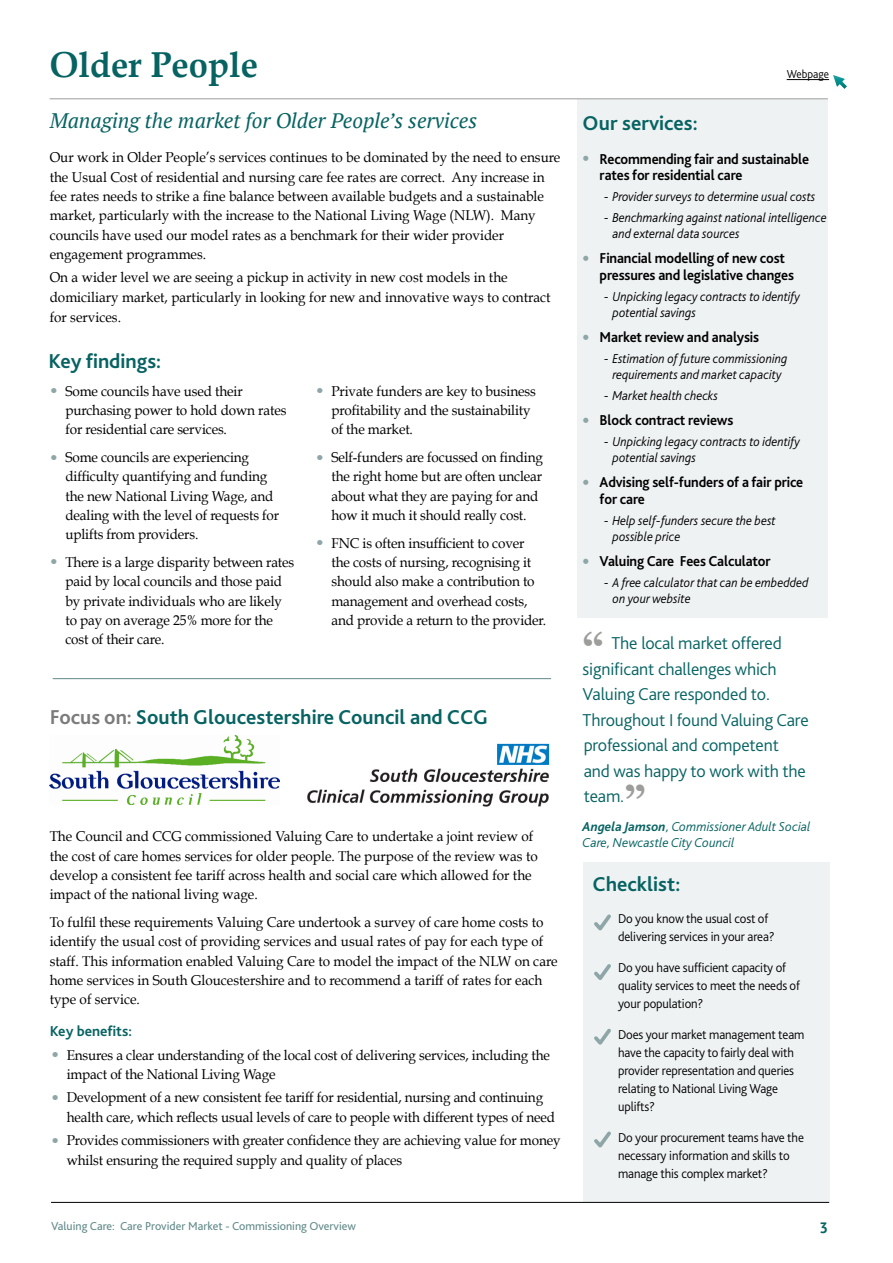
<style>
.page{position:relative;width:893px;height:1263px;background:#fff}
.page>*{position:absolute;margin:0;border:0;box-sizing:border-box;transform-origin:0 0}
.t1{font:700 42px "Georgia";color:#9d9d9c}
.t2{font:700 36px "Book Antiqua";color:#076362;scale:.96 1}
.t3{font:700 21px "Bliss 2";color:#076362}
.t4{font:italic 21px "PT Serif";color:#076362}
.t5{font:300 18px/25.5px "Bliss 2";letter-spacing:-.01em;color:#076362}
.t6{font:700 15px/16.5px "Bliss 2";letter-spacing:-.01em;color:#000;scale:.95 1}
.t7{font:700 15px "Bliss 2";color:#076362}
.t8{font:700 15px "PT Sans";color:#076362}
.t9{font:14.25px/19.4px "Book Antiqua";letter-spacing:-.01em;color:#000;scale:.95 1}
.t10{font:italic 300 13.5px/16.5px "Bliss";color:#000;scale:.95 1}
.t11{font:300 13.5px/18px "Bliss 2";letter-spacing:-.01em;color:#000;scale:.95 1}
.t12{font:italic 300 13.5px/16.2px "Bliss";color:#076362}
.t13{font:12px "Bliss 2";color:#618989}
.t14{font:300 12px "Bliss 2";color:#000;scale:.95 1}
.s1{font-weight:700;font-size:18px;color:#8ea6a7}
.s2{color:#7c7b7b}
.s3{font-size:21px;color:#8ea6a7}
.s4{font-weight:700}
</style>
<div class="page">
<div style="left:583px;top:862px;width:246px;height:340px;background:#eff2f3"></div>
<hr style="left:53px;top:678px;width:498px;height:1px;background:#618989">
<svg style="left:594px;top:914px;width:17px;height:17px"></svg>
<svg style="left:594px;top:964px;width:17px;height:16px"></svg>
<svg style="left:594px;top:1028px;width:17px;height:17px"></svg>
<svg style="left:594px;top:1131px;width:17px;height:17px"></svg>
<div style="left:577px;top:99px;width:251px;height:519px;background:#eff2f3"></div>
<hr style="left:51px;top:1202px;width:778px;height:1px;background:#000">
<hr style="left:50px;top:98px;width:778px;height:1px;background:#9d9d9c">
<img style="left:50px;top:736px;width:230px;height:68px">
<img style="left:307px;top:743px;width:243px;height:64px">
<svg style="left:826px;top:75px;width:21px;height:14px"></svg>
<hr style="left:787px;top:79px;width:42px;height:1px;background:#000">
<h2 class="t2" style="left:50px;top:44px;width:218px">Older People</h2>
<h3 class="t4" style="left:50px;top:107px;width:429px">Managing the market for Older People’s services</h3>
<p class="t9" style="left:50px;top:148px;width:539px">Our work in Older People’s services continues to be dominated by the need to ensure the Usual Cost of residential and nursing care fee rates are correct. Any increase in fee rates needs to strike a fine balance between available budgets and a sustainable market, particularly with the increase to the National Living Wage (NLW). Many councils have used our model rates as a benchmark for their wider provider engagement programmes.</p>
<p class="t9" style="left:50px;top:268px;width:529px;line-height:19.8px">On a wider level we are seeing a pickup in activity in new cost models in the domiciliary market, particularly in looking for new and innovative ways to contract for services.</p>
<h3 class="t3" style="left:48px;top:348px;width:114px">Key findings:</h3>
<p class="t9" style="left:65px;top:381px;width:234px;text-indent:-17px"><span class="s1">•</span> Some councils have used their purchasing power to hold down rates for residential care services.</p>
<p class="t9" style="left:65px;top:448px;width:227px;text-indent:-17px"><span class="s1">•</span> Some councils are experiencing difficulty quantifying and funding the new National Living Wage, and dealing with the level of requests for uplifts from providers.</p>
<p class="t9" style="left:65px;top:552px;width:242px;text-indent:-17px"><span class="s1">•</span> There is a large disparity between rates paid by local councils and those paid by private individuals who are likely to pay on average 25% more for the cost of their care.</p>
<p class="t9" style="left:331px;top:381px;width:217px;text-indent:-17px"><span class="s1">•</span> Private funders are key to business profitability and the sustainability of the market.</p>
<p class="t9" style="left:331px;top:448px;width:224px;text-indent:-17px"><span class="s1">•</span> Self-funders are focussed on finding the right home but are often unclear about what they are paying for and how it much it should really cost.</p>
<p class="t9" style="left:331px;top:533px;width:228px;text-indent:-17px"><span class="s1">•</span> FNC is often insufficient to cover the costs of nursing, recognising it should also make a contribution to management and overhead costs, and provide a return to the provider.</p>
<h3 class="t3" style="left:50px;top:704px;width:440px"><span class="s2">Focus on:</span> South Gloucestershire Council and CCG</h3>
<p class="t9" style="left:50px;top:827px;width:515px">The Council and CCG commissioned Valuing Care to undertake a joint review of the cost of care homes services for older people. The purpose of the review was to develop a consistent fee tariff across health and social care which allowed for the impact of the national living wage.</p>
<p class="t9" style="left:50px;top:912px;width:536px">To fulfil these requirements Valuing Care undertook a survey of care home costs to identify the usual cost of providing services and usual rates of pay for each type of staff. This information enabled Valuing Care to model the impact of the NLW on care home services in South Gloucestershire and to recommend a tariff of rates for each type of service.</p>
<p class="t7" style="left:50px;top:1022px;width:84px">Key benefits:</p>
<p class="t9" style="left:67px;top:1045px;width:510px;text-indent:-17px"><span class="s1">•</span> Ensures a clear understanding of the local cost of delivering services, including the impact of the National Living Wage</p>
<p class="t9" style="left:67px;top:1088px;width:515px;text-indent:-17px"><span class="s1">•</span> Development of a new consistent fee tariff for residential, nursing and continuing health care, which reflects usual levels of care to people with different types of need</p>
<p class="t9" style="left:67px;top:1131px;width:521px;text-indent:-17px"><span class="s1">•</span> Provides commissioners with greater confidence they are achieving value for money whilst ensuring the required supply and quality of places</p>
<p class="t13" style="left:51px;top:1218px;width:306px">Valuing Care: Care Provider Market - Commissioning Overview</p>
<p class="t14" style="left:787px;top:66px;width:46px">Webpage</p>
<h3 class="t3" style="left:583px;top:110px;width:117px">Our services:</h3>
<p class="t6" style="left:600px;top:150px;width:222px;text-indent:-17px"><span class="s3">•</span> Recommending fair and sustainable rates for residential care</p>
<p class="t10" style="left:604px;top:189px;width:224px">- Provider surveys to determine usual costs</p>
<p class="t10" style="left:612px;top:209px;width:227px;text-indent:-9px">- Benchmarking against national intelligence and external data sources</p>
<p class="t6" style="left:600px;top:250px;width:206px;text-indent:-17px"><span class="s3">•</span> Financial modelling of new cost pressures and legislative changes</p>
<p class="t10" style="left:612px;top:288px;width:199px;text-indent:-9px">- Unpicking legacy contracts to identify potential savings</p>
<p class="t6" style="left:583px;top:328px;width:187px"><span class="s3">•</span> Market review and analysis</p>
<p class="t10" style="left:604px;top:350px;width:195px;text-align:center">- Estimation of future commissioning requirements and market capacity</p>
<p class="t10" style="left:604px;top:388px;width:122px">- Market health checks</p>
<p class="t6" style="left:583px;top:411px;width:160px"><span class="s3">•</span> Block contract reviews</p>
<p class="t10" style="left:612px;top:433px;width:199px;text-indent:-9px">- Unpicking legacy contracts to identify potential savings</p>
<p class="t6" style="left:600px;top:474px;width:216px;text-indent:-17px"><span class="s3">•</span> Advising self-funders of a fair price for care</p>
<p class="t10" style="left:612px;top:512px;width:173px;text-indent:-9px">- Help self-funders secure the best possible price</p>
<p class="t6" style="left:583px;top:552px;width:199px"><span class="s3">•</span> Valuing Care Fees Calculator</p>
<p class="t10" style="left:612px;top:575px;width:208px;text-indent:-9px">- A free calculator that can be embedded on your website</p>
<h1 class="t1" style="left:583px;top:624px;width:23px">“</h1>
<p class="t5" style="left:583px;top:630px;width:228px;text-indent:29px">The local market offered significant challenges which<br>Valuing Care responded to.<br>Throughout I found Valuing Care professional and competent<br>and was happy to work with the team.</p>
<h1 class="t1" style="left:624px;top:777px;width:23px">”</h1>
<p class="t12" style="left:583px;top:819px;width:229px"><span class="s4">Angela Jamson</span>, Commissioner Adult Social<br>Care, Newcastle City Council</p>
<h3 class="t3" style="left:593px;top:871px;width:89px">Checklist:</h3>
<p class="t11" style="left:618px;top:909px;width:166px">Do you know the usual cost of delivering services in your area?</p>
<p class="t11" style="left:618px;top:958px;width:193px">Do you have sufficient capacity of quality services to meet the needs of your population?</p>
<p class="t11" style="left:618px;top:1025px;width:198px">Does your market management team have the capacity to fairly deal with provider representation and queries relating to National Living Wage uplifts?</p>
<p class="t11" style="left:618px;top:1128px;width:197px">Do your procurement teams have the necessary information and skills to manage this complex market?</p>
<p class="t8" style="left:819px;top:1217px;width:10px">3</p>
</div>
